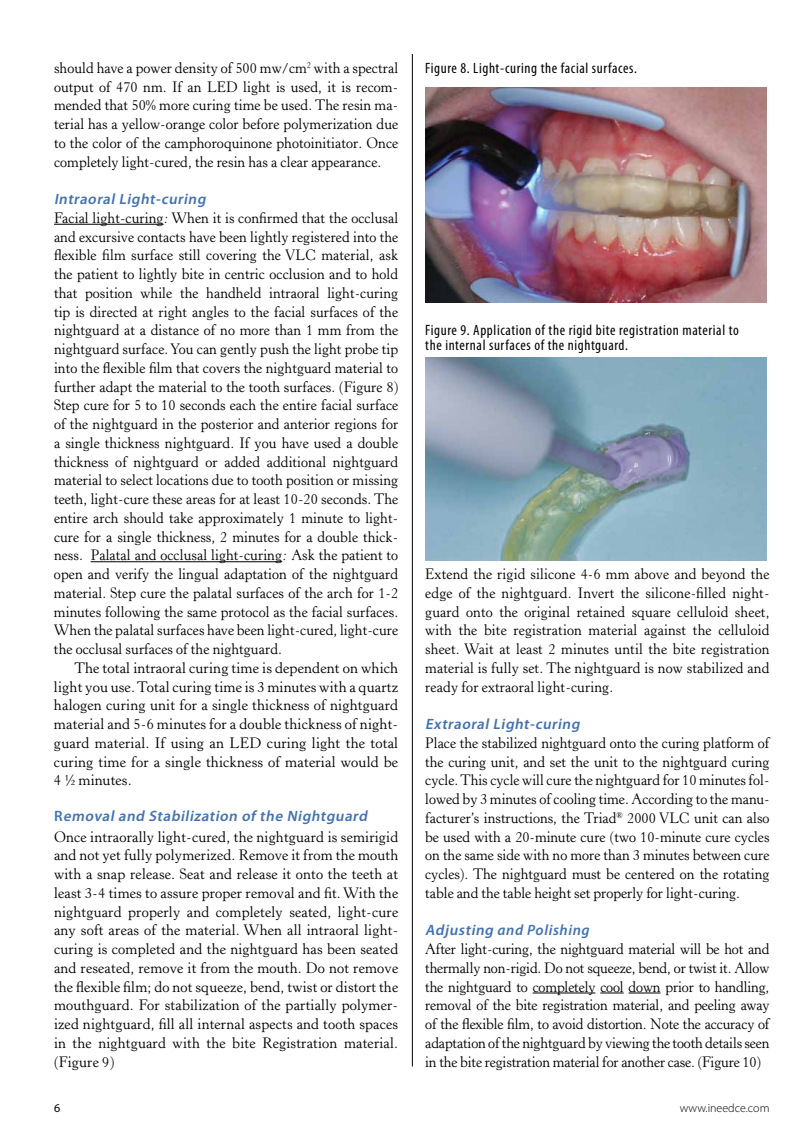
<style>
.page{position:relative;width:810px;height:1134px;background:#fff}
.page>*{position:absolute;margin:0;border:0;box-sizing:border-box;transform-origin:0 0}
.t1{font:15px/18.8px "Horley Old Style MT Std";letter-spacing:.005em;color:#000;text-align:justify;scale:.95 1}
.t2{font:15px/18.8px "Horley Old Style MT Std";letter-spacing:.005em;color:#000;text-align:justify}
.t3{font:condensed 15px/15px "Myriad Pro";letter-spacing:.04em;color:#000}
.t4{font:italic 600 15px "Myriad Pro";color:#4372b1}
.t5{font:italic 600 15px "Myriad Pro";letter-spacing:.04em;color:#4372b1}
.t6{font:300 12px "Myriad Pro";color:#000}
.t7{font:12px "Myriad Pro";color:#000}
.s1{font-style:italic}
.s2{font-style:normal}
.s3{font-style:inherit}
</style>
<div class="page">
<hr style="left:412px;top:54px;width:1px;height:1012px;background:#000">
<hr style="left:54px;top:224px;width:110px;height:1px;background:#000">
<hr style="left:91px;top:561px;width:191px;height:1px;background:#000">
<hr style="left:533px;top:993px;width:62px;height:1px;background:#000">
<svg style="left:600px;top:993px;width:24px;height:1px"></svg>
<hr style="left:629px;top:993px;width:32px;height:1px;background:#000">
<img style="left:425px;top:87px;width:342px;height:216px">
<img style="left:425px;top:358px;width:342px;height:202px">
<p class="t1" style="left:54px;top:59px;width:364px">should have a power density of 500 mw/cm<sup>2</sup> with a spectral output of 470 nm. If an LED light is used, it is recom&shy;mended that 50% more curing time be used. The resin ma&shy;terial has a yellow-orange color before polymerization due to the color of the camphoroquinone photoinitiator. Once completely light-cured, the resin has a clear appearance.</p>
<p class="t4" style="left:54px;top:189px;width:156px">Intraoral Light-curing</p>
<p class="t1" style="left:54px;top:209px;width:364px">Facial light-curing<span class="s1">:</span> When it is confirmed that the occlusal and excursive contacts have been lightly registered into the flexible film surface still covering the VLC material, ask the patient to lightly bite in centric occlusion and to hold that position while the handheld intraoral light-curing tip is directed at right angles to the facial surfaces of the nightguard at a distance of no more than 1 mm from the nightguard surface. You can gently push the light probe tip into the flexible film that covers the nightguard material to further adapt the material to the tooth surfaces. (Figure 8)<br>Step cure for 5 to 10 seconds each the entire facial surface of the nightguard in the posterior and anterior regions for a single thickness nightguard. If you have used a double thickness of nightguard or added additional nightguard material to select locations due to tooth position or missing teeth, light-cure these areas for at least 10-20 seconds. The entire arch should take approximately 1 minute to light&shy;cure for a single thickness, 2 minutes for a double thick&shy;ness. Palatal and occlusal light-curing<span class="s1">:</span> Ask the patient to open and verify the lingual adaptation of the nightguard material. Step cure the palatal surfaces of the arch for 1-2 minutes following the same protocol as the facial surfaces.<br>When the palatal surfaces have been light-cured, light-cure the occlusal surfaces of the nightguard.</p>
<p class="t2" style="left:54px;top:659px;width:346px;text-indent:20px">The total intraoral curing time is dependent on which light you use. Total curing time is 3 minutes with a quartz halogen curing unit for a single thickness of nightguard material and 5-6 minutes for a double thickness of night&shy;guard material. If using an LED curing light the total curing time for a single thickness of material would be 4 ½ minutes.</p>
<p class="t4" style="left:54px;top:806px;width:318px"><span class="s2">R</span> emoval and Stabilization of the Nightguard</p>
<p class="t2" style="left:54px;top:827px;width:346px">Once intraorally light-cured, the nightguard is semirigid and not yet fully polymerized. Remove it from the mouth with a snap release. Seat and release it onto the teeth at least 3-4 times to assure proper removal and fit. With the nightguard properly and completely seated, light-cure any soft areas of the material. When all intraoral light&shy;curing is completed and the nightguard has been seated and reseated, remove it from the mouth. Do not remove the flexible film; do not squeeze, bend, twist or distort the mouthguard. For stabilization of the partially polymer&shy;ized nightguard, fill all internal aspects and tooth spaces in the nightguard with the bite Registration material. (Figure 9)</p>
<p class="t3" style="left:425px;top:60px;width:213px">Figure 8. Light-curing the facial surfaces.</p>
<p class="t3" style="left:425px;top:323px;width:315px">Figure 9. Application of the rigid bite registration material to the internal surfaces of the nightguard.</p>
<p class="t1" style="left:425px;top:565px;width:364px">Extend the rigid silicone 4-6 mm above and beyond the edge of the nightguard. Invert the silicone-filled night&shy;guard onto the original retained square celluloid sheet, with the bite registration material against the celluloid sheet. Wait at least 2 minutes until the bite registration material is fully set. The nightguard is now stabilized and ready for extraoral light-curing.</p>
<p class="t4" style="left:425px;top:714px;width:159px">Extraoral Light-curing</p>
<p class="t1" style="left:425px;top:734px;width:364px">Place the stabilized nightguard onto the curing platform of the curing unit, and set the unit to the nightguard curing cycle. This cycle will cure the nightguard for 10 minutes fol&shy;lowed by 3 minutes of cooling time. According to the manu&shy;facturer’s instructions, the Triad<sup>®</sup> 2000 VLC unit can also be used with a 20-minute cure (two 10-minute cure cycles on the same side with no more than 3 minutes between cure cycles). The nightguard must be centered on the rotating table and the table height set properly for light-curing.</p>
<p class="t5" style="left:425px;top:921px;width:166px"><span class="s3">Adjusting</span>and Polishing</p>
<p class="t1" style="left:425px;top:940px;width:364px">After light-curing, the nightguard material will be hot and thermally non-rigid. Do not squeeze, bend, or twist it. Allow the nightguard to completely cool down prior to handling, removal of the bite registration material, and peeling away of the flexible film, to avoid distortion. Note the accuracy of adaptation of the nightguard by viewing the tooth details seen in the bite registration material for another case. (Figure 10)</p>
<p class="t7" style="left:54px;top:1100px;width:8px">6</p>
<p class="t6" style="left:680px;top:1100px;width:91px">www.ineedce.com</p>
</div>
